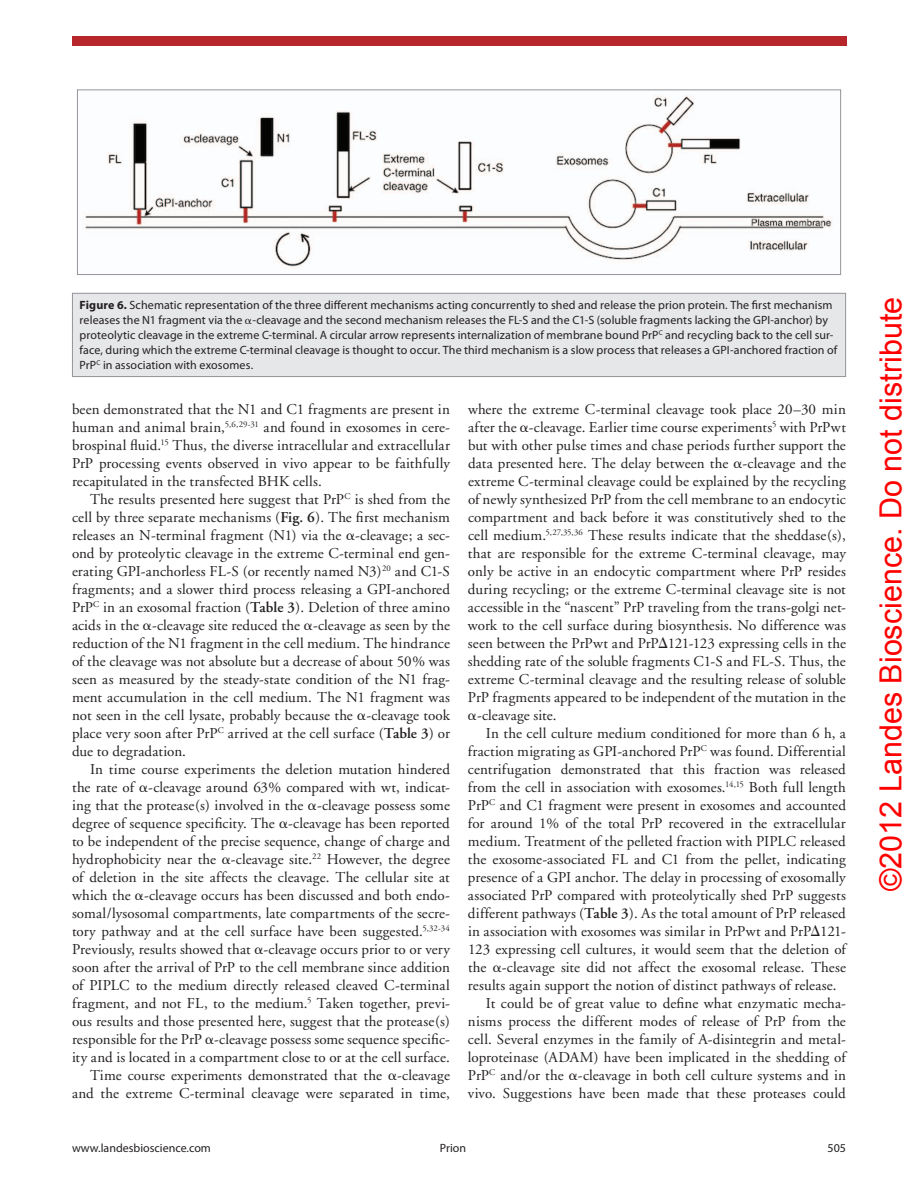
<style>
.page{position:relative;width:918px;height:1188px;background:#fff}
.page>*{position:absolute;margin:0;border:0;box-sizing:border-box;transform-origin:0 0}
.t1{font:30.45px "Arial";color:#f00}
.t2{font:15px/18px "Adobe Garamond";letter-spacing:.005em;color:#231f20;text-align:justify}
.t3{font:12px/15px "Myriad Pro";letter-spacing:.005em;color:#231f20}
.s1{font-weight:700}
.s2{font-family:"Universal Std Greekw Math Pi"}
.s3{font-weight:600}
</style>
<div class="page">
<div style="left:72px;top:36px;width:774px;height:10px;background:#b7262b"></div>
<img style="left:83px;top:95px;width:750px;height:174px">
<div style="left:77px;top:89px;width:764px;height:186px;border:1px solid #939598"></div>
<div style="left:72px;top:293px;width:774px;height:84px;background:#e6e7e9"></div>
<div style="left:72px;top:293px;width:774px;height:84px;border:1px solid #939598"></div>
<p class="t3" style="left:80px;top:298px;width:759px"><span class="s1">Figure 6.</span> Schematic representation of the three different mechanisms acting concurrently to shed and release the prion protein. The first mechanism releases the N1 fragment via the <span class="s2">α</span>-cleavage and the second mechanism releases the FL-S and the C1-S (soluble fragments lacking the GPI-anchor) by proteolytic cleavage in the extreme C-terminal. A circular arrow represents internalization of membrane bound PrP<sup>C</sup> and recycling back to the cell sur&shy;face, during which the extreme C-terminal cleavage is thought to occur. The third mechanism is a slow process that releases a GPI-anchored fraction of PrP<sup>C</sup> in association with exosomes.</p>
<p class="t2" style="left:72px;top:401px;width:379px">been demonstrated that the N1 and C1 fragments are present in human and animal brain,<sup>5,6,29-31</sup> and found in exosomes in cere&shy;brospinal fluid.<sup>15</sup> Thus, the diverse intracellular and extracellular PrP processing events observed in vivo appear to be faithfully recapitulated in the transfected BHK cells.</p>
<p class="t2" style="left:72px;top:491px;width:380px;text-indent:18px">The results presented here suggest that PrP<sup>C</sup> is shed from the cell by three separate mechanisms (<span class="s3">Fig. 6</span>). The first mechanism releases an N-terminal fragment (N1) via the <span class="s2">α</span>-cleavage; a sec&shy;ond by proteolytic cleavage in the extreme C-terminal end gen&shy;erating GPI-anchorless FL-S (or recently named N3)<sup>20</sup> and C1-S fragments; and a slower third process releasing a GPI-anchored PrP<sup>C</sup> in an exosomal fraction (<span class="s3">Table 3</span>). Deletion of three amino acids in the <span class="s2">α</span>-cleavage site reduced the <span class="s2">α</span>-cleavage as seen by the reduction of the N1 fragment in the cell medium. The hindrance of the cleavage was not absolute but a decrease of about 50% was seen as measured by the steady-state condition of the N1 frag&shy;ment accumulation in the cell medium. The N1 fragment was not seen in the cell lysate, probably because the <span class="s2">α</span>-cleavage took place very soon after PrP<sup>C</sup> arrived at the cell surface (<span class="s3">Table 3</span>) or due to degradation.</p>
<p class="t2" style="left:72px;top:761px;width:379px;text-align:right">In time course experiments the deletion mutation hindered the rate of <span class="s2">α</span>-cleavage around 63% compared with wt, indicat&shy;ing that the protease(s) involved in the <span class="s2">α</span>-cleavage possess some degree of sequence specificity. The <span class="s2">α</span>-cleavage has been reported to be independent of the precise sequence, change of charge and hydrophobicity near the <span class="s2">α</span>-cleavage site.<sup>22</sup> However, the degree of deletion in the site affects the cleavage. The cellular site at which the <span class="s2">α</span>-cleavage occurs has been discussed and both endo&shy;somal/lysosomal compartments, late compartments of the secre&shy;tory pathway and at the cell surface have been suggested.<sup>5,32-34<br></sup>Previously, results showed that <span class="s2">α</span>-cleavage occurs prior to or very soon after the arrival of PrP to the cell membrane since addition of PIPLC to the medium directly released cleaved C-terminal fragment, and not FL, to the medium.<sup>5</sup> Taken together, previ&shy;ous results and those presented here, suggest that the protease(s) responsible for the PrP <span class="s2">α</span>-cleavage possess some sequence specific&shy;ity and is located in a compartment close to or at the cell surface.<br>Time course experiments demonstrated that the <span class="s2">α</span>-cleavage and the extreme C-terminal cleavage were separated in time,</p>
<p class="t2" style="left:468px;top:401px;width:380px">where the extreme C-terminal cleavage took place 20–30 min after the <span class="s2">α</span>-cleavage. Earlier time course experiments<sup>5</sup> with PrPwt but with other pulse times and chase periods further support the data presented here. The delay between the <span class="s2">α</span>-cleavage and the extreme C-terminal cleavage could be explained by the recycling of newly synthesized PrP from the cell membrane to an endocytic compartment and back before it was constitutively shed to the cell medium.<sup>5,27,35,36</sup> These results indicate that the sheddase(s), that are responsible for the extreme C-terminal cleavage, may only be active in an endocytic compartment where PrP resides during recycling; or the extreme C-terminal cleavage site is not accessible in the “nascent” PrP traveling from the trans-golgi net&shy;work to the cell surface during biosynthesis. No difference was seen between the PrPwt and PrP<span class="s2">Δ</span>121-123 expressing cells in the shedding rate of the soluble fragments C1-S and FL-S. Thus, the extreme C-terminal cleavage and the resulting release of soluble PrP fragments appeared to be independent of the mutation in the <span class="s2">α</span>-cleavage site.</p>
<p class="t2" style="left:486px;top:725px;width:362px">In the cell culture medium conditioned for more than 6 h, a</p>
<p class="t2" style="left:468px;top:743px;width:379px">fraction migrating as GPI-anchored PrP<sup>C</sup> was found. Differential</p>
<p class="t2" style="left:468px;top:761px;width:379px">centrifugation demonstrated that this fraction was released</p>
<p class="t2" style="left:468px;top:779px;width:379px">from the cell in association with exosomes.<sup>14,15</sup> Both full length</p>
<p class="t2" style="left:468px;top:797px;width:379px">PrP<sup>C</sup> and C1 fragment were present in exosomes and accounted</p>
<p class="t2" style="left:468px;top:815px;width:379px">for around 1% of the total PrP recovered in the extracellular</p>
<p class="t2" style="left:468px;top:833px;width:379px">medium. Treatment of the pelleted fraction with PIPLC released</p>
<p class="t2" style="left:468px;top:851px;width:379px">the exosome-associated FL and C1 from the pellet, indicating</p>
<p class="t2" style="left:468px;top:869px;width:379px">presence of a GPI anchor. The delay in processing of exosomally</p>
<p class="t2" style="left:468px;top:887px;width:379px">associated PrP compared with proteolytically shed PrP suggests</p>
<p class="t2" style="left:468px;top:905px;width:379px">different pathways (<span class="s3">Table 3</span>). As the total amount of PrP released</p>
<p class="t2" style="left:468px;top:923px;width:379px">in association with exosomes was similar in PrPwt and PrP<span class="s2">Δ</span>121-</p>
<p class="t2" style="left:468px;top:941px;width:379px">123 expressing cell cultures, it would seem that the deletion of</p>
<p class="t2" style="left:468px;top:959px;width:379px">the <span class="s2">α</span>-cleavage site did not affect the exosomal release. These</p>
<p class="t2" style="left:468px;top:977px;width:370px">results again support the notion of distinct pathways of release.</p>
<p class="t2" style="left:486px;top:995px;width:361px">It could be of great value to define what enzymatic mecha-</p>
<p class="t2" style="left:468px;top:1013px;width:379px">nisms process the different modes of release of PrP from the</p>
<p class="t2" style="left:468px;top:1031px;width:379px">cell. Several enzymes in the family of A-disintegrin and metal-</p>
<p class="t2" style="left:468px;top:1049px;width:379px">loproteinase (ADAM) have been implicated in the shedding of</p>
<p class="t2" style="left:468px;top:1067px;width:379px">PrP<sup>C</sup> and/or the <span class="s2">α</span>-cleavage in both cell culture systems and in</p>
<p class="t2" style="left:468px;top:1085px;width:379px">vivo. Suggestions have been made that these proteases could</p>
<p class="t3" style="left:72px;top:1140px;width:140px">www.landesbioscience.com</p>
<p class="t3" style="left:440px;top:1140px;width:28px">Prion</p>
<p class="t3" style="left:828px;top:1140px;width:20px">505</p>
<h1 class="t1" style="left:871px;top:891px;width:595px;rotate:-90deg">©2012 Landes Bioscience. Do not distribute</h1>
</div>
